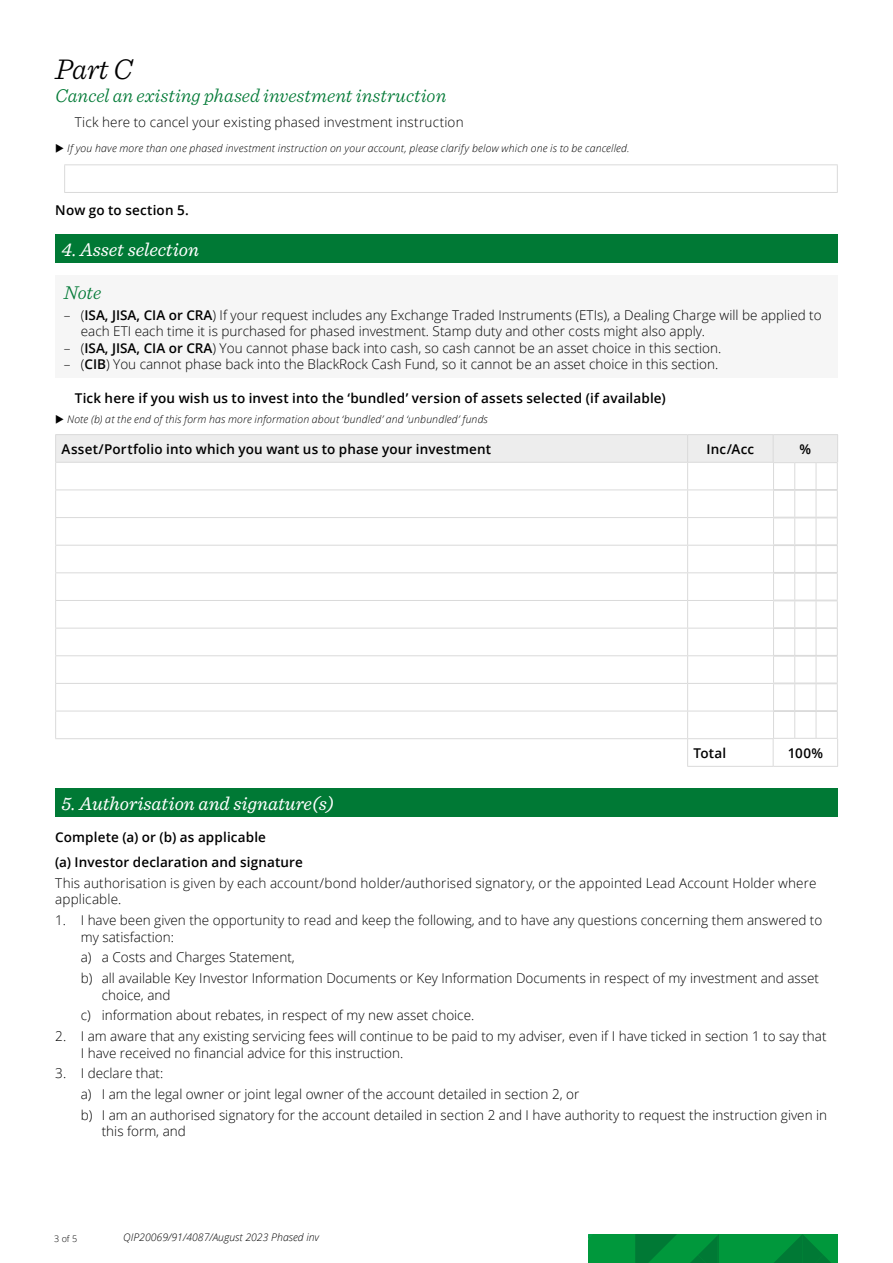
<style>
.page{position:relative;width:893px;height:1263px;background:#fff}
.page>*{position:absolute;margin:0;border:0;box-sizing:border-box;transform-origin:0 0}
.t1{font:italic 300 30px "Sentinel";color:#000}
.t2{font:italic 300 19.5px "Sentinel";color:#007935}
.t3{font:italic 19.5px "Sentinel";color:#fff}
.t4{font:300 13.5px/16.5px "Open Sans";color:#000}
.t5{font:600 13.5px/24.8px "Open Sans";letter-spacing:.01em;color:#000}
.t6{font:italic 300 10.5px "Open Sans";letter-spacing:.015em;color:#000}
.t7{font:300 9px "Open Sans";color:#000}
.s1{font-weight:600}
</style>
<div class="page">
<svg style="left:589px;top:1234px;width:249px;height:29px;background:#008f3a"></svg>
<div style="left:55px;top:234px;width:783px;height:28px;background:#007935"></div>
<div style="left:55px;top:788px;width:783px;height:29px;background:#007935"></div>
<hr style="left:64px;top:164px;width:774px;height:1px;background:#dadada">
<svg style="left:64px;top:165px;width:1px;height:27px"></svg>
<svg style="left:837px;top:165px;width:1px;height:27px"></svg>
<hr style="left:64px;top:192px;width:774px;height:1px;background:#dadada">
<div style="left:55px;top:275px;width:783px;height:103px;background:#f6f6f6"></div>
<hr style="left:55px;top:434px;width:633px;height:1px;background:#dadada">
<hr style="left:688px;top:434px;width:85px;height:1px;background:#dadada">
<hr style="left:773px;top:434px;width:65px;height:1px;background:#dadada">
<hr style="left:687px;top:766px;width:86px;height:1px;background:#dadada">
<hr style="left:773px;top:766px;width:65px;height:1px;background:#dadada">
<svg style="left:55px;top:435px;width:783px;height:331px"></svg>
<h1 class="t1" style="left:55px;top:47px;width:79px">Part C</h1>
<h2 class="t2" style="left:55px;top:81px;width:393px">Cancel an existing phased investment instruction</h2>
<p class="t4" style="left:75px;top:113px;width:390px">Tick here to cancel your existing phased investment instruction</p>
<p class="t6" style="left:55px;top:140px;width:576px">◆ If you have more than one phased investment instruction on your account, please clarify below which one is to be cancelled.</p>
<p class="t5" style="left:55px;top:197px;width:135px">Now go to section 5.</p>
<h2 class="t3" style="left:62px;top:235px;width:139px">4. Asset selection</h2>
<h2 class="t2" style="left:64px;top:278px;width:39px">Note</h2>
<p class="t4" style="left:81px;top:306px;width:742px;text-indent:-17px">– (<span class="s1">ISA, JISA, CIA or CRA</span>) If your request includes any Exchange Traded Instruments (ETIs), a Dealing Charge will be applied to each ETI each time it is purchased for phased investment. Stamp duty and other costs might also apply.</p>
<p class="t4" style="left:64px;top:339px;width:659px">– (<span class="s1">ISA, JISA, CIA or CRA</span>) You cannot phase back into cash, so cash cannot be an asset choice in this section.</p>
<p class="t4" style="left:64px;top:356px;width:656px">– (<span class="s1">CIB</span>) You cannot phase back into the BlackRock Cash Fund, so it cannot be an asset choice in this section.</p>
<p class="t5" style="left:75px;top:385px;width:592px">Tick here if you wish us to invest into the ‘bundled’ version of assets selected (if available)</p>
<p class="t6" style="left:55px;top:412px;width:434px">◆ Note (b) at the end of this form has more information about ‘bundled’ and ‘unbundled’ funds</p>
<p class="t5" style="left:62px;top:436px;width:431px">Asset/Portfolio into which you want us to phase your investment</p>
<p class="t5" style="left:707px;top:436px;width:49px">Inc/Acc</p>
<p class="t5" style="left:800px;top:436px;width:13px">%</p>
<p class="t5" style="left:694px;top:740px;width:34px">Total</p>
<p class="t5" style="left:788px;top:740px;width:37px">100%</p>
<h2 class="t3" style="left:62px;top:789px;width:274px">5. Authorisation and signature(s)</h2>
<p class="t5" style="left:55px;top:825px;width:249px">Complete (a) or (b) as applicable<br>(a) Investor declaration and signature</p>
<p class="t4" style="left:55px;top:874px;width:763px">This authorisation is given by each account/bond holder/authorised signatory, or the appointed Lead Account Holder where applicable.</p>
<p class="t4" style="left:81px;top:912px;width:743px;text-indent:-26px">1. I have been given the opportunity to read and keep the following, and to have any questions concerning them answered to my satisfaction:</p>
<p class="t4" style="left:81px;top:947px;width:740px;line-height:20.7px">a) a Costs and Charges Statement,<br>b) all available Key Investor Information Documents or Key Information Documents in respect of my investment and asset</p>
<p class="t4" style="left:81px;top:984px;width:395px;line-height:20.7px;text-indent:21px">choice, and<br>c) information about rebates, in respect of my new asset choice.</p>
<p class="t4" style="left:81px;top:1027px;width:747px;text-indent:-26px">2. I am aware that any existing servicing fees will continue to be paid to my adviser, even if I have ticked in section 1 to say that<br>I have received no financial advice for this instruction.</p>
<p class="t4" style="left:81px;top:1063px;width:748px;line-height:20.7px;text-indent:-26px">3. I declare that:<br>a) I am the legal owner or joint legal owner of the account detailed in section 2, or<br>b) I am an authorised signatory for the account detailed in section 2 and I have authority to request the instruction given in</p>
<p class="t4" style="left:102px;top:1123px;width:86px">this form, and</p>
<p class="t7" style="left:54px;top:1232px;width:24px">3 of 5</p>
<p class="t6" style="left:123px;top:1230px;width:197px">QIP20069/91/4087/August 2023 Phased inv</p>
</div>
